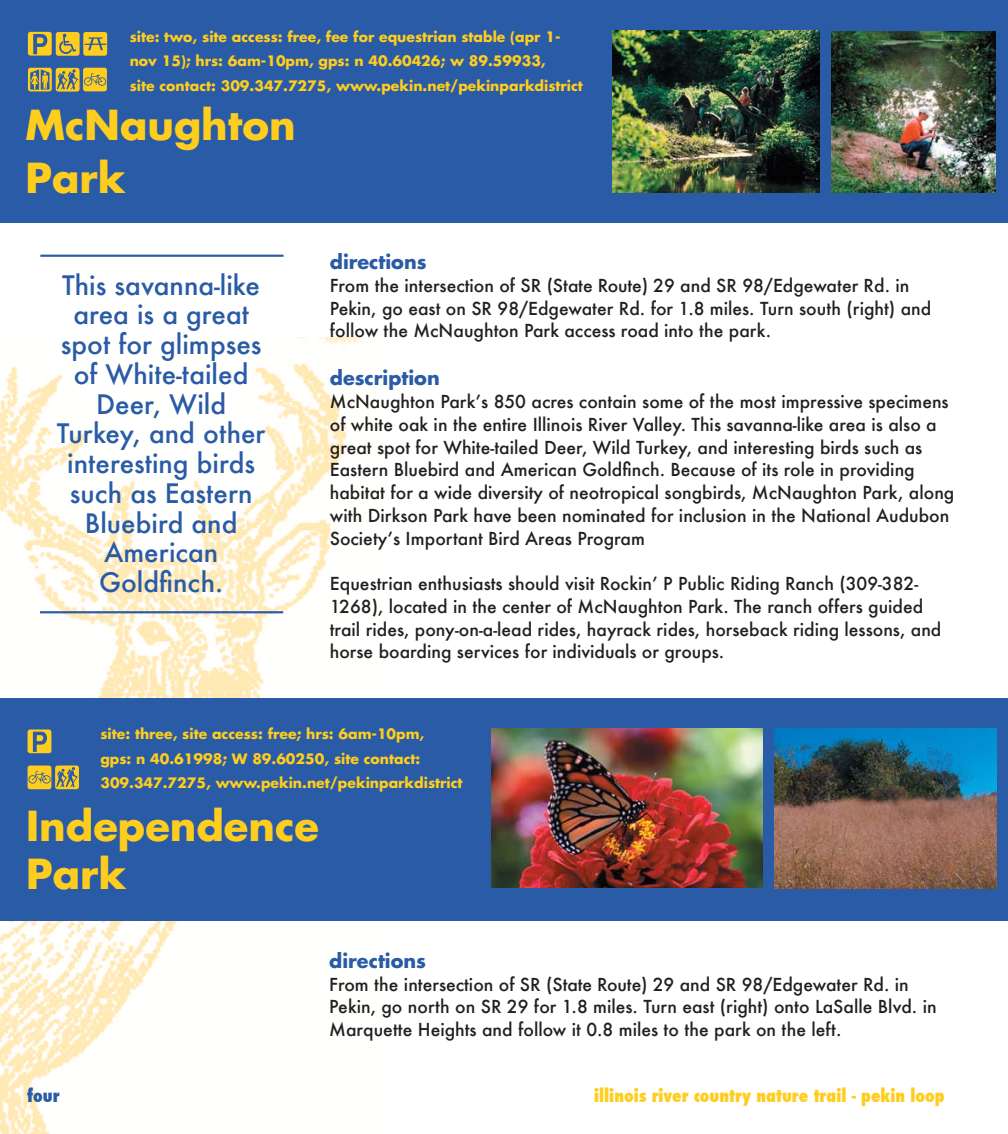
<style>
.page{position:relative;width:1008px;height:1134px;background:#fff}
.page>*{position:absolute;margin:0;border:0;box-sizing:border-box;transform-origin:0 0}
.t1{font:700 40.25px/52.5px "Futura";color:#ffcd1e}
.t2{font:500 26.25px/29.8px "Futura";color:#295ba6;text-align:center}
.t3{font:700 19.25px "Futura";color:#295ba6}
.t4{font:500 17.5px/22.8px "Futura";color:#231f20}
.t5{font:800 condensed 17.5px "Futura";color:#ffcd1e}
.t6{font:800 condensed 17.5px "Futura";color:#295ba6}
.t7{font:700 14px/24.5px "Futura";color:#ffcd1e}
</style>
<div class="page">
<img style="left:0;top:338px;width:389px;height:796px">
<div style="left:0;top:0;width:1008px;height:222px;background:#295ba6"></div>
<img style="left:831px;top:31px;width:165px;height:161px">
<div style="left:28px;top:32px;width:24px;height:24px;background:#ffcd1e;border-radius:3px"></div>
<svg style="left:33px;top:34px;width:14px;height:20px"></svg>
<div style="left:28px;top:68px;width:24px;height:23px;background:#ffcd1e;border-radius:3px"></div>
<svg style="left:30px;top:69px;width:20px;height:21px"></svg>
<div style="left:56px;top:68px;width:24px;height:24px;background:#ffcd1e;border-radius:3px"></div>
<svg style="left:57px;top:69px;width:21px;height:21px"></svg>
<div style="left:83px;top:32px;width:24px;height:24px;background:#ffcd1e;border-radius:3px"></div>
<svg style="left:85px;top:37px;width:21px;height:13px"></svg>
<div style="left:56px;top:32px;width:24px;height:24px;background:#ffcd1e;border-radius:3px"></div>
<svg style="left:59px;top:34px;width:17px;height:20px"></svg>
<div style="left:83px;top:68px;width:24px;height:23px;background:#ffcd1e;border-radius:3px"></div>
<svg style="left:84px;top:73px;width:22px;height:13px"></svg>
<div style="left:0;top:698px;width:1008px;height:222px;background:#295ba6"></div>
<img style="left:774px;top:729px;width:222px;height:159px">
<img style="left:492px;top:728px;width:270px;height:160px">
<svg style="left:28px;top:730px;width:23px;height:23px"></svg>
<svg style="left:33px;top:732px;width:14px;height:20px"></svg>
<div style="left:55px;top:766px;width:24px;height:23px;background:#ffcd1e;border-radius:3px"></div>
<div style="left:28px;top:766px;width:23px;height:23px;background:#ffcd1e;border-radius:3px"></div>
<svg style="left:28px;top:767px;width:50px;height:20px"></svg>
<hr style="left:40px;top:255px;width:244px;height:2px;background:#295ba6">
<hr style="left:40px;top:611px;width:243px;height:2px;background:#295ba6">
<img style="left:612px;top:30px;width:208px;height:163px">
<p class="t7" style="left:130px;top:25px;width:455px">site: two, site access: free, fee for equestrian stable (apr 1- nov 15); hrs: 6am-10pm, gps: n 40.60426; w 89.59933,<br>site contact: 309.347.7275, www.pekin.net/pekinparkdistrict</p>
<h1 class="t1" style="left:26px;top:103px;width:272px">McNaughton<br>Park</h1>
<h2 class="t2" style="left:57px;top:270px;width:210px">This savanna-like area is a great spot for glimpses of White-tailed<br>Deer, Wild<br>Turkey, and other interesting birds such as Eastern<br>Bluebird and<br>American<br>Goldfinch.</h2>
<p class="t3" style="left:330px;top:253px;width:98px">directions</p>
<p class="t4" style="left:330px;top:274px;width:603px">From the intersection of SR (State Route) 29 and SR 98/Edgewater Rd. in<br>Pekin, go east on SR 98/Edgewater Rd. for 1.8 miles. Turn south (right) and follow the McNaughton Park access road into the park.</p>
<p class="t3" style="left:330px;top:369px;width:111px">description</p>
<p class="t4" style="left:330px;top:390px;width:626px">McNaughton Parkʼs 850 acres contain some of the most impressive specimens of white oak in the entire Illinois River Valley. This savanna-like area is also a great spot for White-tailed Deer, Wild Turkey, and interesting birds such as Eastern Bluebird and American Goldfinch. Because of its role in providing habitat for a wide diversity of neotropical songbirds, McNaughton Park, along with Dirkson Park have been nominated for inclusion in the National Audubon Societyʼs Important Bird Areas Program</p>
<p class="t4" style="left:330px;top:572px;width:613px">Equestrian enthusiasts should visit Rockinʼ P Public Riding Ranch (309-382- 1268), located in the center of McNaughton Park. The ranch offers guided trail rides, pony-on-a-lead rides, hayrack rides, horseback riding lessons, and horse boarding services for individuals or groups.</p>
<p class="t7" style="left:100px;top:723px;width:364px">site: three, site access: free; hrs: 6am-10pm,<br>gps: n 40.61998; W 89.60250, site contact:<br>309.347.7275, www.pekin.net/pekinparkdistrict</p>
<h1 class="t1" style="left:26px;top:806px;width:294px;line-height:47.2px">Independence<br>Park</h1>
<p class="t3" style="left:329px;top:952px;width:98px">directions</p>
<p class="t4" style="left:329px;top:973px;width:609px">From the intersection of SR (State Route) 29 and SR 98/Edgewater Rd. in<br>Pekin, go north on SR 29 for 1.8 miles. Turn east (right) onto LaSalle Blvd. in<br>Marquette Heights and follow it 0.8 miles to the park on the left.</p>
<p class="t6" style="left:27px;top:1085px;width:34px">four</p>
<p class="t5" style="left:594px;top:1084px;width:352px">illinois river country nature trail - pekin loop</p>
</div>
